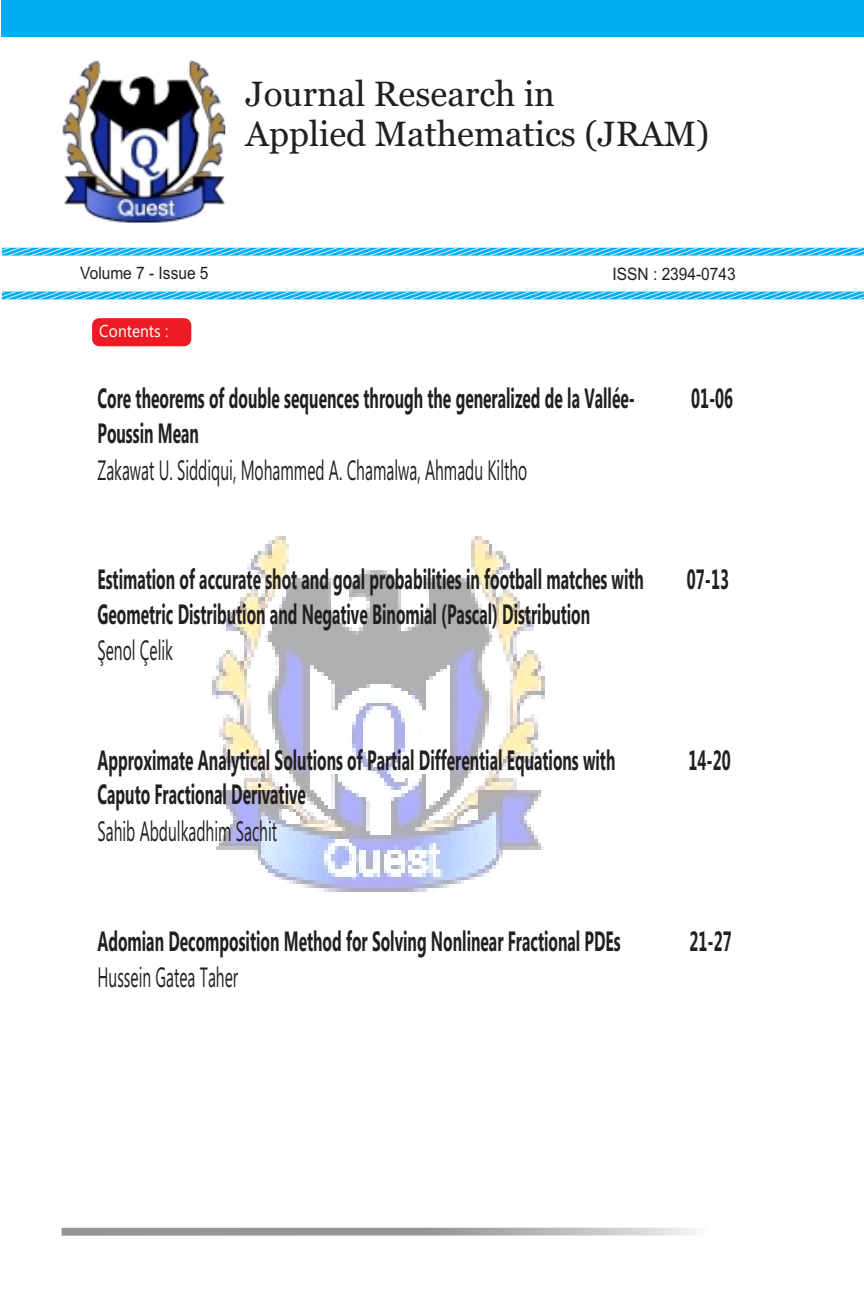
<style>
.page{position:relative;width:864px;height:1296px;background:#fff}
.page>*{position:absolute;margin:0;border:0;box-sizing:border-box;transform-origin:0 0}
.t1{font:35px/39.8px "Georgia";color:#231f20}
.t2{font:700 27.9px "Ebrima";color:#231f20;scale:.56 1}
.t3{font:27.9px "Ebrima";color:#231f20;scale:.56 1}
.t4{font:17.2px "Arial";color:#231f20;scale:.9 1}
.t5{font:17.2px "Ebrima";color:#fff;scale:.9 1}
</style>
<div class="page">
<div style="left:2px;top:0;width:862px;height:1296px;background:#00aeef"></div>
<div style="left:2px;top:293px;width:862px;height:1003px;background:#fff"></div>
<img style="left:212px;top:536px;width:333px;height:356px">
<div style="left:2px;top:37px;width:862px;height:262px;background:#fff"></div>
<div style="left:92px;top:318px;width:99px;height:28px;background:#ed1c24;border-radius:7px"></div>
<svg style="left:62px;top:1228px;width:635px;height:8px;fill:#949698"></svg>
<svg style="left:1px;top:247px;width:863px;height:53px"></svg>
<img style="left:62px;top:60px;width:164px;height:163px">
<p class="t1" style="left:246px;top:77px;width:465px">Journal Research in<br>Applied Mathematics (JRAM)</p>
<p class="t4" style="left:80px;top:267px;width:144px">Volume 7 - Issue 5</p>
<p class="t4" style="left:613px;top:267px;width:138px">ISSN : 2394-0743</p>
<p class="t5" style="left:99px;top:325px;width:78px">Contents :</p>
<p class="t2" style="left:97px;top:387px;width:962px">Core theorems of double sequences through the generalized de la Vallée-</p>
<p class="t2" style="left:691px;top:387px;width:77px">01-06</p>
<p class="t2" style="left:97px;top:422px;width:183px">Poussin Mean</p>
<p class="t3" style="left:97px;top:459px;width:769px">Zakawat U. Siddiqui, Mohammed A. Chamalwa, Ahmadu Kiltho</p>
<p class="t2" style="left:97px;top:568px;width:977px">Estimation of accurate shot and goal probabilities in football matches with</p>
<p class="t2" style="left:687px;top:568px;width:77px">07-13</p>
<p class="t2" style="left:97px;top:603px;width:881px">Geometric Distribution and Negative Binomial (Pascal) Distribution</p>
<p class="t3" style="left:97px;top:640px;width:136px">Şenol Çelik</p>
<p class="t2" style="left:97px;top:749px;width:926px">Approximate Analytical Solutions of Partial Differential Equations with</p>
<p class="t2" style="left:689px;top:749px;width:77px">14-20</p>
<p class="t2" style="left:97px;top:784px;width:374px">Caputo Fractional Derivative</p>
<p class="t3" style="left:97px;top:821px;width:322px">Sahib Abdulkadhim Sachit</p>
<p class="t2" style="left:97px;top:930px;width:936px">Adomian Decomposition Method for Solving Nonlinear Fractional PDEs</p>
<p class="t2" style="left:690px;top:930px;width:77px">21-27</p>
<p class="t3" style="left:97px;top:967px;width:253px">Hussein Gatea Taher</p>
</div>
